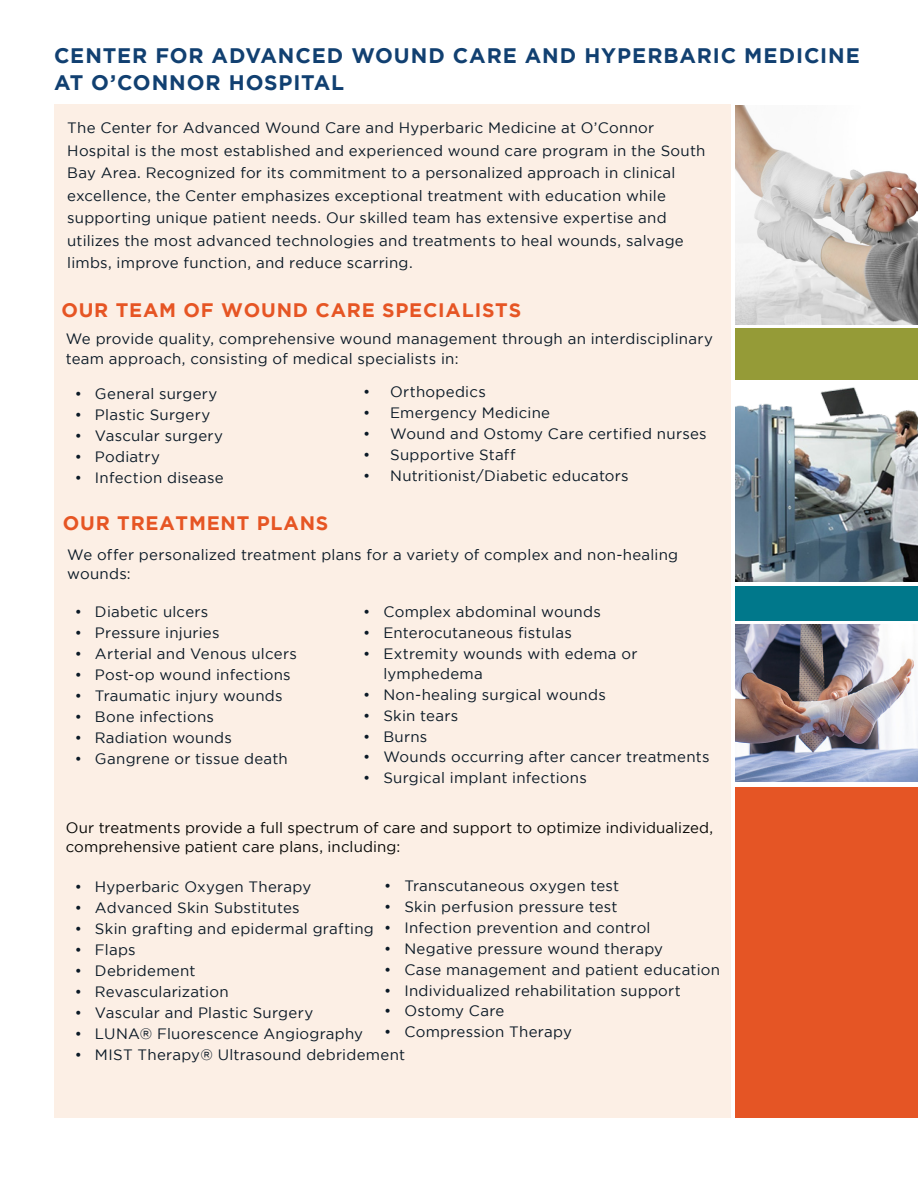
<style>
.page{position:relative;width:918px;height:1188px;background:#fff}
.page>*{position:absolute;margin:0;border:0;box-sizing:border-box;transform-origin:0 0}
.Subhead_Bold_3155{font:700 21px/27px "Gotham";letter-spacing:.045em;color:#114071}
.Subhead_Bold_3155-2{font:700 19.5px "Gotham";letter-spacing:.04em;color:#e65524}
._9_13_Sub_Body_Copy{font:15px/22.5px "Gotham";letter-spacing:.02em;color:#0a1926}
._9_13_Sub_Body_Copy-2{font:15px/19.5px "Gotham";letter-spacing:.005em;color:#040503}
</style>
<div class="page">
<div style="left:54px;top:104px;width:676px;height:1014px;background:#fcefe5"></div>
<img style="left:735px;top:105px;width:183px;height:219px">
<img style="left:735px;top:387px;width:183px;height:195px">
<div style="left:735px;top:328px;width:183px;height:52px;background:#959b37"></div>
<img style="left:735px;top:625px;width:183px;height:157px">
<div style="left:735px;top:586px;width:183px;height:34px;background:#00788b"></div>
<div style="left:735px;top:787px;width:183px;height:331px;background:#e55525"></div>
<p class="Subhead_Bold_3155" style="left:54px;top:42px;width:807px">CENTER FOR ADVANCED WOUND CARE AND HYPERBARIC MEDICINE<br>AT O’CONNOR HOSPITAL</p>
<p class="_9_13_Sub_Body_Copy" style="left:67px;top:116px;width:640px">The Center for Advanced Wound Care and Hyperbaric Medicine at O’Connor Hospital is the most established and experienced wound care program in the South Bay Area. Recognized for its commitment to a personalized approach in clinical excellence, the Center emphasizes exceptional treatment with education while supporting unique patient needs. Our skilled team has extensive expertise and utilizes the most advanced technologies and treatments to heal wounds, salvage limbs, improve function, and reduce scarring.</p>
<p class="Subhead_Bold_3155-2" style="left:61px;top:299px;width:461px">OUR TEAM OF WOUND CARE SPECIALISTS</p>
<p class="_9_13_Sub_Body_Copy" style="left:66px;top:329px;width:649px;line-height:19.5px">We provide quality, comprehensive wound management through an interdisciplinary team approach, consisting of medical specialists in:</p>
<p class="_9_13_Sub_Body_Copy" style="left:75px;top:382px;width:144px">• General surgery</p>
<p class="_9_13_Sub_Body_Copy" style="left:75px;top:403px;width:137px">• Plastic Surgery</p>
<p class="_9_13_Sub_Body_Copy" style="left:75px;top:424px;width:150px">• Vascular surgery</p>
<p class="_9_13_Sub_Body_Copy" style="left:75px;top:445px;width:87px">• Podiatry</p>
<p class="_9_13_Sub_Body_Copy" style="left:75px;top:466px;width:151px">• Infection disease</p>
<p class="_9_13_Sub_Body_Copy" style="left:363px;top:381px;width:124px">• Orthopedics</p>
<p class="_9_13_Sub_Body_Copy" style="left:363px;top:401px;width:188px">• Emergency Medicine</p>
<p class="_9_13_Sub_Body_Copy" style="left:363px;top:422px;width:345px">• Wound and Ostomy Care certified nurses</p>
<p class="_9_13_Sub_Body_Copy" style="left:363px;top:443px;width:154px">• Supportive Staff</p>
<p class="_9_13_Sub_Body_Copy" style="left:363px;top:464px;width:267px">• Nutritionist/Diabetic educators</p>
<p class="Subhead_Bold_3155-2" style="left:63px;top:512px;width:267px">OUR TREATMENT PLANS</p>
<p class="_9_13_Sub_Body_Copy" style="left:67px;top:544px;width:613px;line-height:19.5px">We offer personalized treatment plans for a variety of complex and non-healing wounds:</p>
<p class="_9_13_Sub_Body_Copy" style="left:75px;top:601px;width:135px">• Diabetic ulcers</p>
<p class="_9_13_Sub_Body_Copy" style="left:75px;top:622px;width:146px">• Pressure injuries</p>
<p class="_9_13_Sub_Body_Copy" style="left:75px;top:643px;width:224px">• Arterial and Venous ulcers</p>
<p class="_9_13_Sub_Body_Copy" style="left:75px;top:663px;width:218px">• Post-op wound infections</p>
<p class="_9_13_Sub_Body_Copy" style="left:75px;top:684px;width:209px">• Traumatic injury wounds</p>
<p class="_9_13_Sub_Body_Copy" style="left:75px;top:705px;width:141px">• Bone infections</p>
<p class="_9_13_Sub_Body_Copy" style="left:75px;top:726px;width:159px">• Radiation wounds</p>
<p class="_9_13_Sub_Body_Copy" style="left:75px;top:747px;width:215px">• Gangrene or tissue death</p>
<p class="_9_13_Sub_Body_Copy" style="left:363px;top:601px;width:239px">• Complex abdominal wounds</p>
<p class="_9_13_Sub_Body_Copy" style="left:363px;top:622px;width:210px">• Enterocutaneous fistulas</p>
<p class="_9_13_Sub_Body_Copy" style="left:383px;top:644px;width:256px;line-height:19.5px;text-indent:-20px">• Extremity wounds with edema or lymphedema</p>
<p class="_9_13_Sub_Body_Copy" style="left:363px;top:683px;width:244px">• Non-healing surgical wounds</p>
<p class="_9_13_Sub_Body_Copy" style="left:363px;top:704px;width:97px">• Skin tears</p>
<p class="_9_13_Sub_Body_Copy" style="left:363px;top:725px;width:66px">• Burns</p>
<p class="_9_13_Sub_Body_Copy" style="left:363px;top:746px;width:348px">• Wounds occurring after cancer treatments</p>
<p class="_9_13_Sub_Body_Copy" style="left:363px;top:767px;width:225px">• Surgical implant infections</p>
<p class="_9_13_Sub_Body_Copy-2" style="left:66px;top:818px;width:649px">Our treatments provide a full spectrum of care and support to optimize individualized, comprehensive patient care plans, including:</p>
<p class="_9_13_Sub_Body_Copy" style="left:75px;top:876px;width:238px">• Hyperbaric Oxygen Therapy</p>
<p class="_9_13_Sub_Body_Copy" style="left:75px;top:897px;width:226px">• Advanced Skin Substitutes</p>
<p class="_9_13_Sub_Body_Copy" style="left:75px;top:918px;width:301px">• Skin grafting and epidermal grafting</p>
<p class="_9_13_Sub_Body_Copy" style="left:75px;top:938px;width:63px">• Flaps</p>
<p class="_9_13_Sub_Body_Copy" style="left:75px;top:959px;width:122px">• Debridement</p>
<p class="_9_13_Sub_Body_Copy" style="left:75px;top:980px;width:155px">• Revascularization</p>
<p class="_9_13_Sub_Body_Copy" style="left:75px;top:1001px;width:240px">• Vascular and Plastic Surgery</p>
<p class="_9_13_Sub_Body_Copy" style="left:75px;top:1022px;width:290px">• LUNA® Fluorescence Angiography</p>
<p class="_9_13_Sub_Body_Copy" style="left:75px;top:1043px;width:332px">• MIST Therapy® Ultrasound debridement</p>
<p class="_9_13_Sub_Body_Copy" style="left:384px;top:874px;width:237px">• Transcutaneous oxygen test</p>
<p class="_9_13_Sub_Body_Copy" style="left:384px;top:895px;width:235px">• Skin perfusion pressure test</p>
<p class="_9_13_Sub_Body_Copy" style="left:384px;top:916px;width:268px">• Infection prevention and control</p>
<p class="_9_13_Sub_Body_Copy" style="left:384px;top:937px;width:280px">• Negative pressure wound therapy</p>
<p class="_9_13_Sub_Body_Copy" style="left:384px;top:958px;width:337px">• Case management and patient education</p>
<p class="_9_13_Sub_Body_Copy" style="left:384px;top:979px;width:298px">• Individualized rehabilitation support</p>
<p class="_9_13_Sub_Body_Copy" style="left:384px;top:1000px;width:122px">• Ostomy Care</p>
<p class="_9_13_Sub_Body_Copy" style="left:384px;top:1021px;width:189px">• Compression Therapy</p>
</div>
